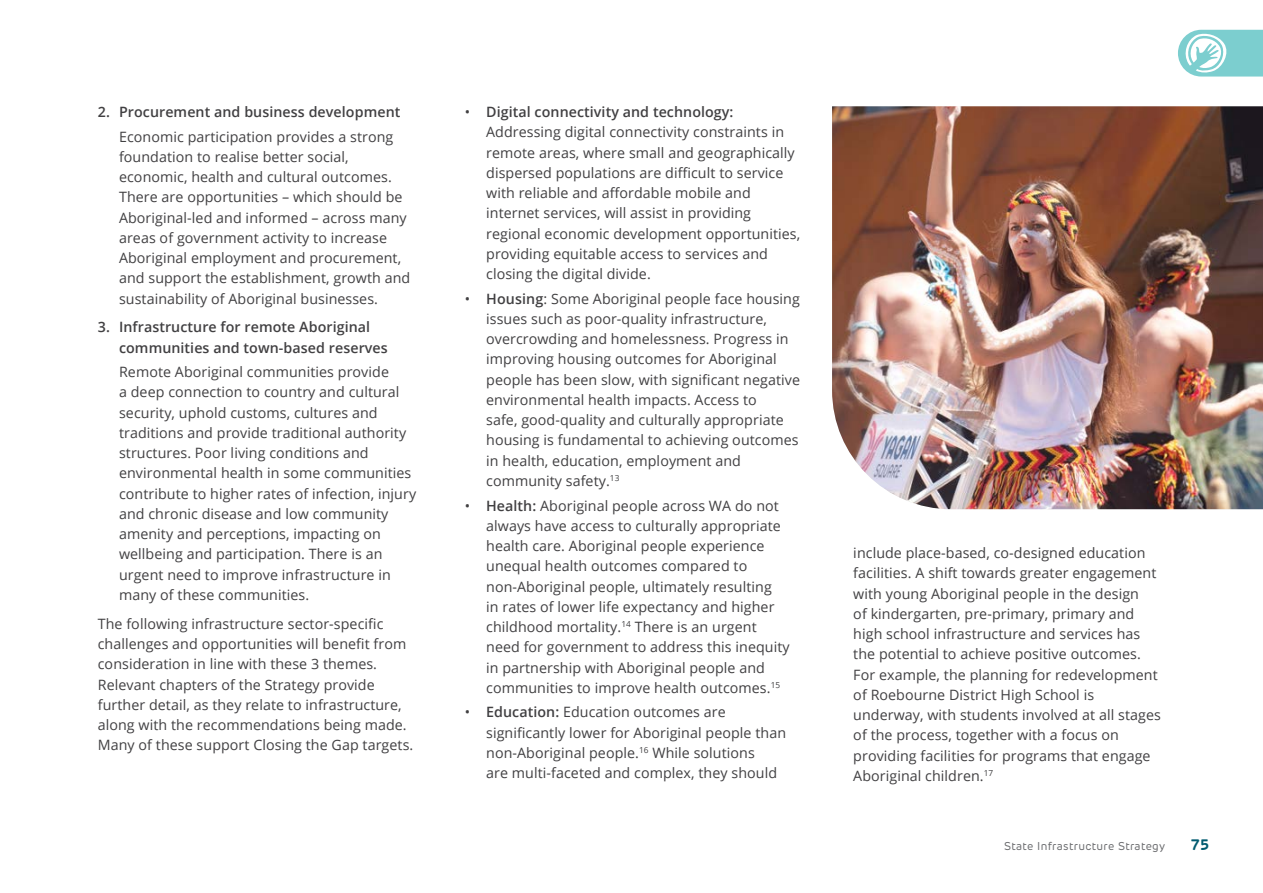
<style>
.page{position:relative;width:1263px;height:893px;background:#fff}
.page>*{position:absolute;margin:0;border:0;box-sizing:border-box;transform-origin:0 0}
.t1{font:700 15px "New Rubrik Edge";color:#005b70}
.t2{font:14.25px/20.2px "Open Sans";letter-spacing:.005em;color:#414042}
.t3{font:600 14.25px/20.2px "Open Sans";letter-spacing:.005em;color:#414042}
.t4{font:11.25px "New Rubrik Edge";letter-spacing:.03em;color:#696a6d}
.s1{font-weight:600}
</style>
<div class="page">
<img style="left:832px;top:106px;width:431px;height:403px">
<svg style="left:1178px;top:30px;width:85px;height:47px"></svg>
<p class="t3" style="left:98px;top:102px;width:304px">2. Procurement and business development</p>
<p class="t2" style="left:119px;top:126px;width:293px">Economic participation provides a strong foundation to realise better social, economic, health and cultural outcomes.<br>There are opportunities – which should be Aboriginal-led and informed – across many areas of government activity to increase Aboriginal employment and procurement, and support the establishment, growth and sustainability of Aboriginal businesses.</p>
<p class="t3" style="left:119px;top:317px;width:270px;text-indent:-21px">3. Infrastructure for remote Aboriginal communities and town-based reserves</p>
<p class="t2" style="left:119px;top:362px;width:299px">Remote Aboriginal communities provide<br>a deep connection to country and cultural security, uphold customs, cultures and traditions and provide traditional authority structures. Poor living conditions and environmental health in some communities contribute to higher rates of infection, injury and chronic disease and low community amenity and perceptions, impacting on wellbeing and participation. There is an urgent need to improve infrastructure in many of these communities.</p>
<p class="t2" style="left:98px;top:613px;width:317px">The following infrastructure sector-specific challenges and opportunities will benefit from consideration in line with these 3 themes.<br>Relevant chapters of the Strategy provide further detail, as they relate to infrastructure, along with the recommendations being made.<br>Many of these support Closing the Gap targets.</p>
<p class="t2" style="left:486px;top:102px;width:316px;text-indent:-21px">• <span class="s1">Digital connectivity and technology:<br></span>Addressing digital connectivity constraints in remote areas, where small and geographically dispersed populations are difficult to service with reliable and affordable mobile and internet services, will assist in providing regional economic development opportunities, providing equitable access to services and closing the digital divide.</p>
<p class="t2" style="left:486px;top:288px;width:315px;text-indent:-21px">• <span class="s1">Housing</span>: Some Aboriginal people face housing issues such as poor-quality infrastructure, overcrowding and homelessness. Progress in improving housing outcomes for Aboriginal people has been slow, with significant negative environmental health impacts. Access to<br>safe, good-quality and culturally appropriate housing is fundamental to achieving outcomes in health, education, employment and community safety.<sup>13</sup></p>
<p class="t2" style="left:486px;top:495px;width:305px;text-indent:-21px">• <span class="s1">Health:</span> Aboriginal people across WA do not always have access to culturally appropriate health care. Aboriginal people experience unequal health outcomes compared to non-Aboriginal people, ultimately resulting<br>in rates of lower life expectancy and higher childhood mortality.<sup>14</sup> There is an urgent need for government to address this inequity in partnership with Aboriginal people and communities to improve health outcomes.<sup>15</sup></p>
<p class="t2" style="left:486px;top:702px;width:301px;text-indent:-21px">• <span class="s1">Education:</span> Education outcomes are significantly lower for Aboriginal people than non-Aboriginal people.<sup>16</sup> While solutions<br>are multi-faceted and complex, they should</p>
<p class="t2" style="left:853px;top:542px;width:309px">include place‑based, co‑designed education facilities. A shift towards greater engagement with young Aboriginal people in the design<br>of kindergarten, pre-primary, primary and high school infrastructure and services has the potential to achieve positive outcomes.<br>For example, the planning for redevelopment of Roebourne District High School is underway, with students involved at all stages of the process, together with a focus on providing facilities for programs that engage Aboriginal children.<sup>17</sup></p>
<p class="t4" style="left:1004px;top:840px;width:163px">State Infrastructure Strategy</p>
<p class="t1" style="left:1191px;top:836px;width:20px">75</p>
</div>
